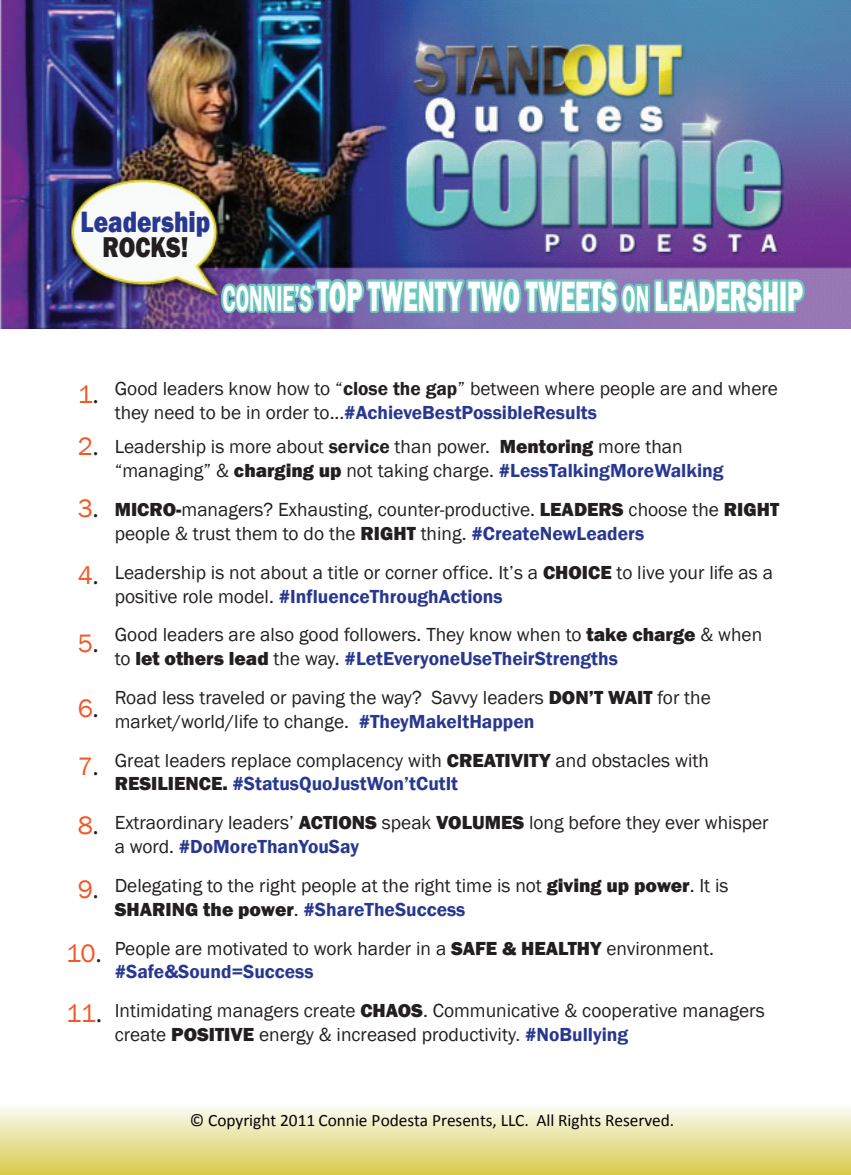
<style>
.page{position:relative;width:851px;height:1175px;background:#fff}
.page>*{position:absolute;margin:0;border:0;box-sizing:border-box;transform-origin:0 0}
.t1{font:800 43.65px "Franklin Gothic";color:#fff;scale:.57 1}
.t2{font:800 30.15px "Franklin Gothic";color:#283890;scale:.81 1}
.t3{font:800 29.47px "Franklin Gothic";color:#231f20;scale:.81 1}
.t4{font:25.88px/51.1px "Franklin Gothic";color:#f15929}
.t5{font:19.35px/23.8px "Franklin Gothic";color:#231f20}
.t6{font:17.32px "Calibri";letter-spacing:-.005em;color:#050504}
.s1{font-weight:600;font-size:36.9px}
.s2{font-family:"Myriad Pro";color:#231f20}
.s3{font-weight:600}
.s4{font-weight:600;color:#283890}
.s5{font-weight:800}
.s6{color:#283890}
</style>
<div class="page">
<div style="left:0;top:1103px;width:850px;height:71px;background:linear-gradient(to bottom,#fcfdfb,#d8cb4b)"></div>
<img style="left:0;top:0;width:850px;height:328px">
<img style="left:218px;top:207px;width:590px;height:122px">
<p class="t2" style="left:81px;top:202px;width:162px">Leadership</p>
<p class="t3" style="left:102px;top:228px;width:107px">ROCKS!</p>
<p class="t1" style="left:222px;top:268px;width:1020px"><span class="s1">CONNIE’S</span> TOP TWENTY TWO TWEETS <span class="s1">ON</span> LEADERSHIP</p>
<p class="t4" style="left:78px;top:370px;width:22px">1<span class="s2">.<br></span>2<span class="s2">.</span></p>
<p class="t4" style="left:78px;top:483px;width:22px">3<span class="s2">.</span></p>
<p class="t4" style="left:78px;top:550px;width:22px">4<span class="s2">.</span></p>
<p class="t4" style="left:78px;top:618px;width:22px">5<span class="s2">.</span></p>
<p class="t4" style="left:78px;top:683px;width:22px">6<span class="s2">.</span></p>
<p class="t4" style="left:78px;top:741px;width:22px">7<span class="s2">.</span></p>
<p class="t4" style="left:78px;top:800px;width:22px">8<span class="s2">.</span></p>
<p class="t4" style="left:78px;top:864px;width:22px">9<span class="s2">.</span></p>
<p class="t4" style="left:66px;top:928px;width:36px">10<span class="s2">.</span></p>
<p class="t4" style="left:66px;top:988px;width:37px">11<span class="s2">.</span></p>
<p class="t5" style="left:115px;top:377px;width:665px">Good leaders know how to “<span class="s3">close the gap</span>” between where people are and where they need to be in order to...<span class="s4">#AchieveBestPossibleResults</span></p>
<p class="t5" style="left:115px;top:435px;width:610px">Leadership is more about <span class="s3">service</span> than power. <span class="s5">Mentoring</span> more than “managing” &amp; <span class="s5">charging up</span> not taking charge. <span class="s4">#LessTalkingMoreWalking</span></p>
<p class="t5" style="left:115px;top:498px;width:666px"><span class="s5">MICRO-</span>managers? Exhausting, counter-productive. <span class="s5">LEADERS</span> choose the <span class="s5">RIGHT </span>people &amp; trust them to do the <span class="s5">RIGHT</span> thing. <span class="s4">#CreateNewLeaders</span></p>
<p class="t5" style="left:115px;top:561px;width:659px">Leadership is not about a title or corner office. It’s a <span class="s5">CHOICE</span> to live your life as a positive role model. <span class="s4">#InfluenceThroughActions</span></p>
<p class="t5" style="left:115px;top:623px;width:649px">Good leaders are also good followers. They know when to <span class="s5">take charge</span> &amp; when to <span class="s5">let others lead</span> the way. <span class="s4">#LetEveryoneUseTheirStrengths</span></p>
<p class="t5" style="left:115px;top:686px;width:597px">Road less traveled or paving the way? Savvy leaders <span class="s5">DON’T WAIT</span> for the market/world/life to change. <span class="s4">#TheyMakeItHappen</span></p>
<p class="t5" style="left:115px;top:748px;width:595px">Great leaders replace complacency with <span class="s5">CREATIVITY</span> and obstacles with<br><span class="s5">RESILIENCE.</span> <span class="s4">#StatusQuoJustWon’tCutIt</span></p>
<p class="t5" style="left:115px;top:811px;width:655px">Extraordinary leaders’ <span class="s5">ACTIONS</span> speak <span class="s5">VOLUMES</span> long before they ever whisper a word. <span class="s4">#DoMoreThanYouSay</span></p>
<p class="t5" style="left:115px;top:874px;width:615px">Delegating to the right people at the right time is not <span class="s5">giving up power</span>. It is<br><span class="s5">SHARING the power</span>. <span class="s4">#ShareTheSuccess</span></p>
<p class="t5" style="left:115px;top:936px;width:600px">People are motivated to work harder in a <span class="s5">SAFE &amp; HEALTHY</span> environment. <span class="s4">#Safe&amp;Sound=Success</span></p>
<p class="t5" style="left:115px;top:999px;width:651px">Intimidating managers create <span class="s5">CHAOS</span>. Communicative &amp; cooperative managers create <span class="s5">POSITIVE</span> energy &amp; increased productivity<span class="s6">.</span> <span class="s4">#NoBullying</span></p>
<p class="t6" style="left:190px;top:1109px;width:485px">© Copyright 2011 Connie Podesta Presents, LLC. All Rights Reserved.</p>
</div>
